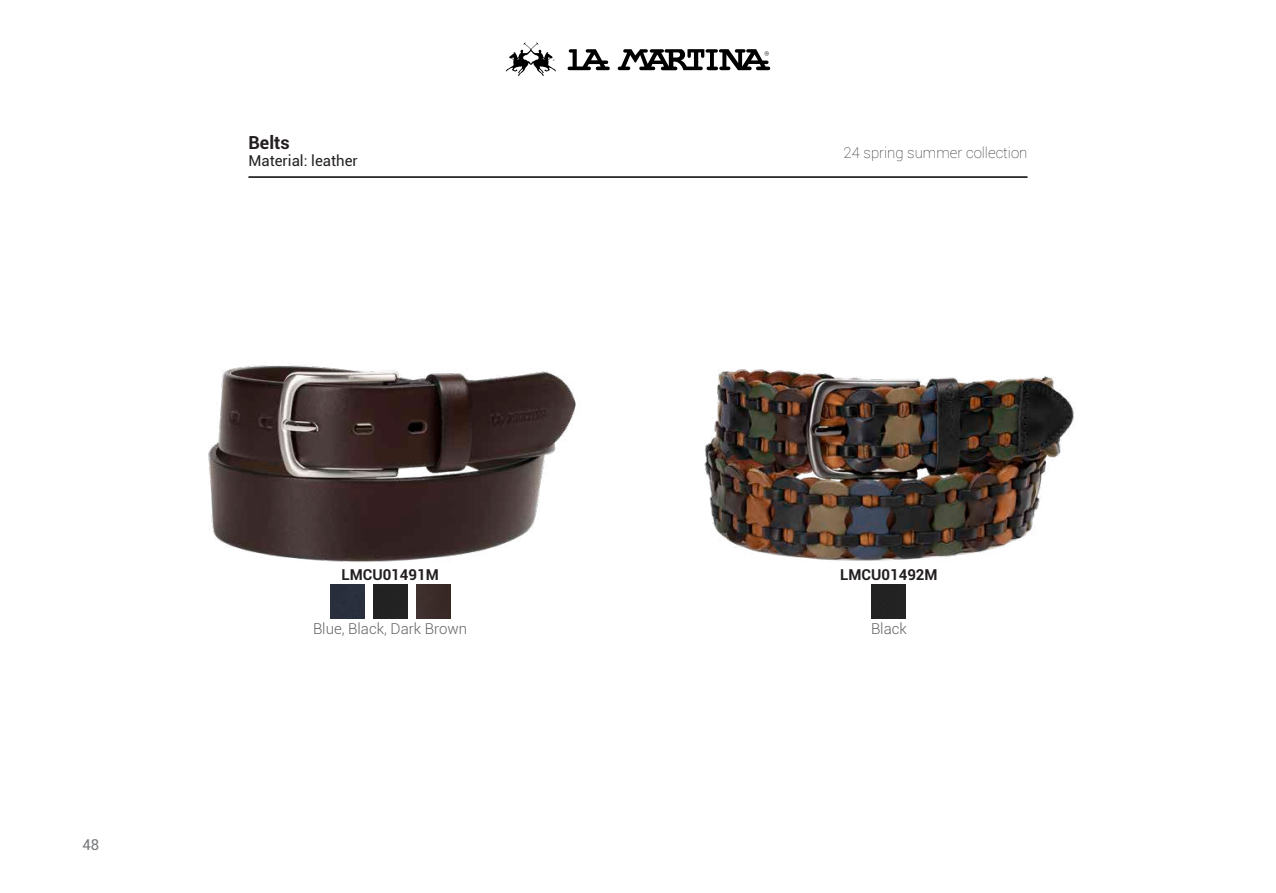
<style>
.page{position:relative;width:1276px;height:893px;background:#fff}
.page>*{position:absolute;margin:0;border:0;box-sizing:border-box;transform-origin:0 0}
.t1{font:700 18px "Roboto";color:#231f20}
.t2{font:300 15px "Roboto";color:#636366}
.t3{font:100 15px "Roboto";color:#231f20}
.t4{font:700 15px "Roboto";color:#231f20}
.t5{font:15px "Roboto";color:#231f20}
.t6{font:15px "Roboto";color:#76787b}
</style>
<div class="page">
<svg style="left:506px;top:43px;width:50px;height:33px"></svg>
<svg style="left:567px;top:49px;width:43px;height:21px"></svg>
<svg style="left:618px;top:49px;width:152px;height:21px"></svg>
<hr style="left:248px;top:176px;width:779px;height:2px;background:#000">
<img style="left:208px;top:365px;width:368px;height:197px">
<img style="left:704px;top:369px;width:370px;height:192px">
<img style="left:373px;top:585px;width:34px;height:34px">
<img style="left:416px;top:585px;width:34px;height:34px">
<img style="left:330px;top:585px;width:34px;height:34px">
<img style="left:872px;top:585px;width:34px;height:34px">
<p class="t1" style="left:248px;top:130px;width:43px">Belts</p>
<p class="t5" style="left:248px;top:150px;width:111px">Material: leather</p>
<p class="t6" style="left:82px;top:834px;width:18px">48</p>
<p class="t4" style="left:341px;top:564px;width:99px">LMCU01491M</p>
<p class="t2" style="left:313px;top:619px;width:156px">Blue, Black, Dark Brown</p>
<p class="t3" style="left:843px;top:142px;width:185px">24 spring summer collection</p>
<p class="t4" style="left:840px;top:564px;width:99px">LMCU01492M</p>
<p class="t2" style="left:871px;top:619px;width:37px">Black</p>
</div>
